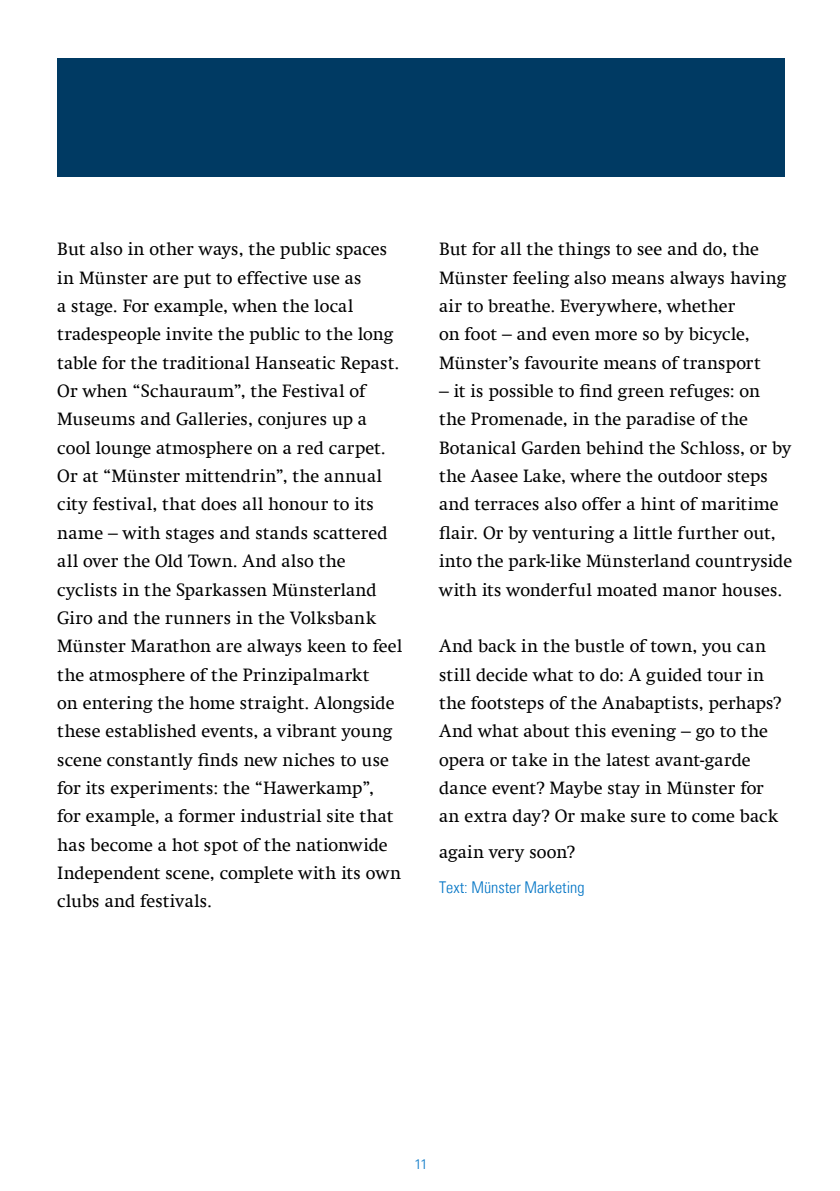
<style>
.page{position:relative;width:840px;height:1191px;background:#fff}
.page>*{position:absolute;margin:0;border:0;box-sizing:border-box;transform-origin:0 0}
.t1{font:18px/28.4px "Swift Com";color:#000}
.t2{font:16.2px "Univers Com 47 Light Cond";color:#0074c5}
.t3{font:300 14px "Univers Com 45";color:#0074c5}
</style>
<div class="page">
<div style="left:57px;top:59px;width:727px;height:118px;background:#003a63"></div>
<p class="t1" style="left:57px;top:235px;width:346px">But also in other ways, the public spaces in Münster are put to effective use as<br>a stage. For example, when the local tradespeople invite the public to the long table for the traditional Hanseatic Repast.<br>Or when “Schauraum”, the Festival of Museums and Galleries, conjures up a cool lounge atmosphere on a red carpet.<br>Or at “Münster mittendrin”, the annual city festival, that does all honour to its name – with stages and stands scattered all over the Old Town. And also the cyclists in the Sparkassen Münsterland Giro and the runners in the Volksbank Münster Marathon are always keen to feel the atmosphere of the Prinzipalmarkt<br>on entering the home straight. Alongside these established events, a vibrant young scene constantly finds new niches to use for its experiments: the “Hawerkamp”,<br>for example, a former industrial site that has become a hot spot of the nationwide Independent scene, complete with its own clubs and festivals.</p>
<p class="t1" style="left:439px;top:235px;width:348px">But for all the things to see and do, the Münster feeling also means always having air to breathe. Everywhere, whether<br>on foot – and even more so by bicycle, Münster’s favourite means of transport</p>
<p class="t1" style="left:439px;top:377px;width:354px">– it is possible to find green refuges: on<br>the Promenade, in the paradise of the Botanical Garden behind the Schloss, or by the Aasee Lake, where the outdoor steps and terraces also offer a hint of maritime flair. Or by venturing a little further out, into the park-like Münsterland countryside with its wonderful moated manor houses.</p>
<p class="t1" style="left:439px;top:632px;width:344px">And back in the bustle of town, you can still decide what to do: A guided tour in the footsteps of the Anabaptists, perhaps?<br>And what about this evening – go to the opera or take in the latest avant-garde dance event? Maybe stay in Münster for an extra day? Or make sure to come back</p>
<p class="t1" style="left:439px;top:837px;width:137px">again very soon?</p>
<p class="t2" style="left:439px;top:877px;width:147px">Text: Münster Marketing</p>
<p class="t3" style="left:414px;top:1155px;width:15px">11</p>
</div>
